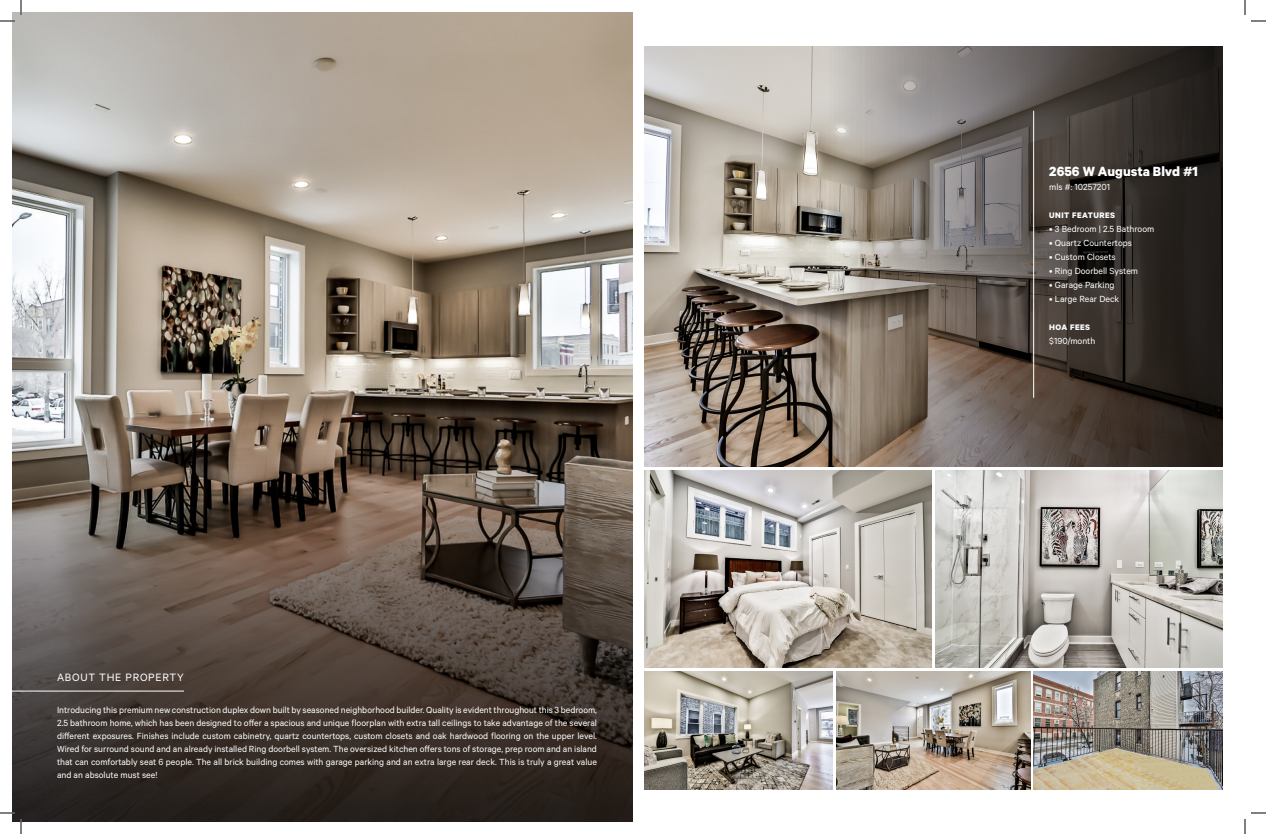
<style>
.page{position:relative;width:1266px;height:834px;background:#fff}
.page>*{position:absolute;margin:0;border:0;box-sizing:border-box;transform-origin:0 0}
.t1{font:700 15px "Calibre";color:#fff}
.t2{font:12px "Calibre";letter-spacing:.06em;color:#fff}
.t3{font:10px/13px "Calibre";color:#fff;text-align:justify}
.t4{font:700 9px "Calibre";letter-spacing:.05em;color:#fff}
</style>
<div class="page">
<img style="left:12px;top:12px;width:621px;height:414px">
<img style="left:645px;top:470px;width:287px;height:198px">
<img style="left:936px;top:470px;width:287px;height:198px">
<img style="left:645px;top:46px;width:182px;height:421px">
<img style="left:837px;top:672px;width:193px;height:117px">
<svg style="left:827px;top:46px;width:396px;height:421px;background:#5e5650"></svg>
<svg style="left:12px;top:426px;width:621px;height:396px;background:#50453d"></svg>
<img style="left:645px;top:672px;width:188px;height:117px">
<img style="left:1033px;top:672px;width:190px;height:117px">
<hr style="left:1033px;top:111px;width:1px;height:286px;background:#fff">
<hr style="left:12px;top:691px;width:172px;height:1px;background:#fff">
<svg style="left:0;top:0;width:22px;height:22px"></svg>
<svg style="left:0;top:812px;width:22px;height:22px"></svg>
<svg style="left:1244px;top:0;width:22px;height:22px"></svg>
<svg style="left:1244px;top:812px;width:22px;height:22px"></svg>
<p class="t2" style="left:57px;top:671px;width:128px">ABOUT THE PROPERTY</p>
<p class="t3" style="left:57px;top:703px;width:542px">Introducing this premium new construction duplex down built by seasoned neighborhood builder. Quality is evident throughout this 3 bedroom, 2.5 bathroom home, which has been designed to offer a spacious and unique floorplan with extra tall ceilings to take advantage of the several different exposures. Finishes include custom cabinetry, quartz countertops, custom closets and oak hardwood flooring on the upper level.<br>Wired for surround sound and an already installed Ring doorbell system. The oversized kitchen offers tons of storage, prep room and an island that can comfortably seat 6 people. The all brick building comes with garage parking and an extra large rear deck. This is truly a great value and an absolute must see!</p>
<p class="t1" style="left:1049px;top:162px;width:150px">2656 W Augusta Blvd #1</p>
<p class="t3" style="left:1049px;top:180px;width:62px">mls #: 10257201</p>
<p class="t4" style="left:1049px;top:210px;width:67px">UNIT FEATURES</p>
<p class="t3" style="left:1049px;top:222px;width:106px">• 3 Bedroom | 2.5 Bathroom</p>
<p class="t3" style="left:1049px;top:236px;width:84px">• Quartz Countertops</p>
<p class="t3" style="left:1049px;top:250px;width:68px">• Custom Closets</p>
<p class="t3" style="left:1049px;top:264px;width:90px">• Ring Doorbell System</p>
<p class="t3" style="left:1049px;top:278px;width:67px">• Garage Parking</p>
<p class="t3" style="left:1049px;top:292px;width:71px">• Large Rear Deck</p>
<p class="t4" style="left:1049px;top:322px;width:42px">HOA FEES</p>
<p class="t3" style="left:1049px;top:334px;width:47px">$190/month</p>
</div>
